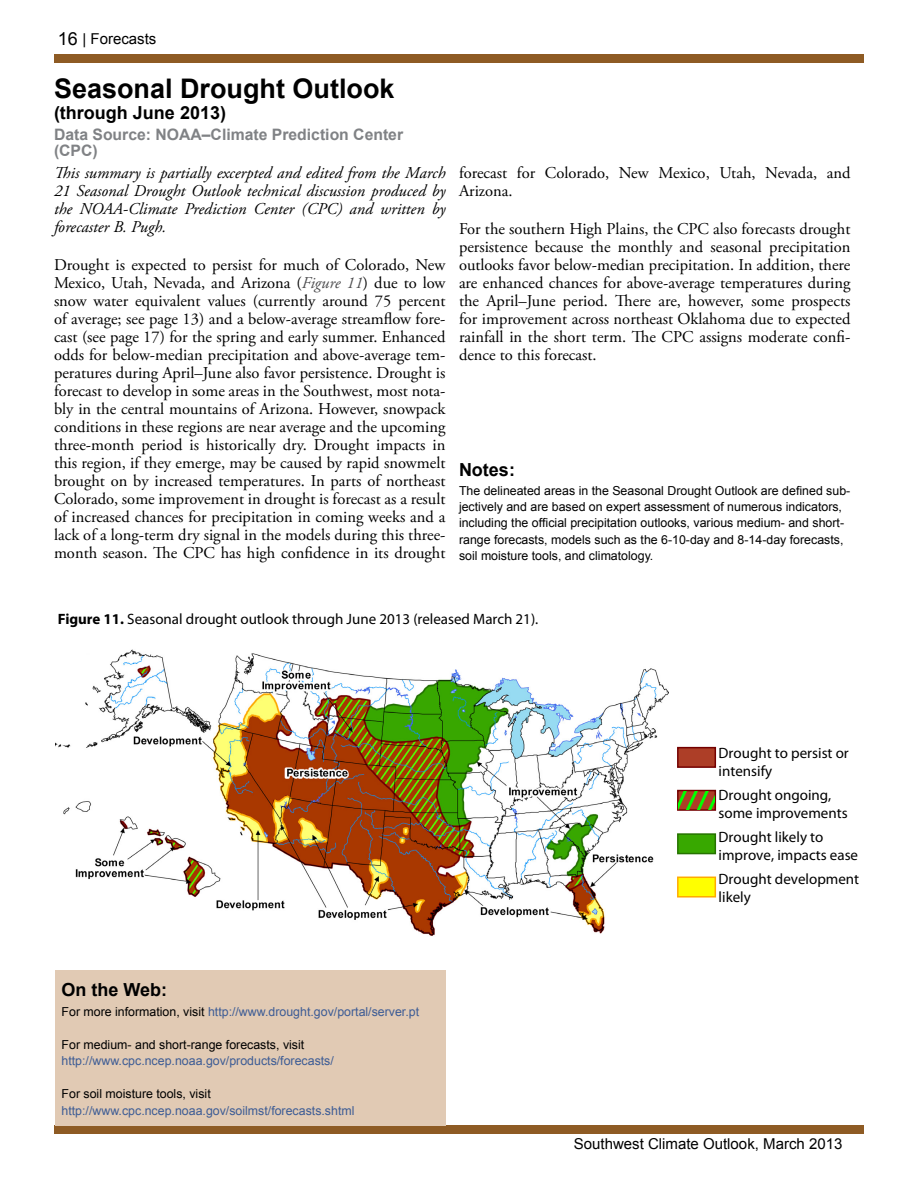
<style>
.page{position:relative;width:918px;height:1188px;background:#fff}
.page>*{position:absolute;margin:0;border:0;box-sizing:border-box;transform-origin:0 0}
.t1{font:700 27px "Arial";color:#000}
.t2{font:700 18px "Arial";color:#000}
.t3{font:16.5px/18px "Adobe Garamond Pro";color:#000;text-align:justify}
.t4{font:italic 16.5px/18px "Adobe Garamond Pro";color:#000;text-align:justify}
.t5{font:700 15.75px/16.5px "Arial";color:#808285}
.t6{font:15px/18px "Myriad Pro";color:#000}
.t7{font:15px "Arial";color:#000}
.t8{font:12.3px/16.2px "Arial";color:#000}
.t9{font:12.3px "Arial";color:#3d5c95}
.s1{font-size:18px}
.s2{font-style:italic;color:#4d4d4f}
.s3{font-weight:700}
.s4{color:#000}
</style>
<div class="page">
<div style="left:54px;top:1125px;width:810px;height:9px;background:#8e5b24"></div>
<div style="left:54px;top:54px;width:810px;height:9px;background:#8e5b24"></div>
<img style="left:56px;top:649px;width:613px;height:287px">
<div style="left:678px;top:748px;width:37px;height:19px;background:#ad3e27"></div>
<div style="left:677px;top:747px;width:39px;height:21px;border:2px solid #730000"></div>
<div style="left:678px;top:834px;width:37px;height:20px;background:#38a800"></div>
<div style="left:677px;top:833px;width:39px;height:21px;border:2px solid #267300"></div>
<div style="left:678px;top:877px;width:37px;height:20px;background:#ff0"></div>
<div style="left:677px;top:877px;width:39px;height:21px;border:2px solid #fa0"></div>
<div style="left:677px;top:790px;width:39px;height:21px;border:2px solid #730000"></div>
<svg style="left:679px;top:791px;width:36px;height:18px"></svg>
<div style="left:55px;top:970px;width:391px;height:155px;background:#e1cab4"></div>
<p class="t7" style="left:58px;top:29px;width:100px"><span class="s1">16</span> | Forecasts</p>
<h1 class="t1" style="left:54px;top:70px;width:342px">Seasonal Drought Outlook</h1>
<p class="t2" style="left:54px;top:100px;width:174px">(through June 2013)</p>
<p class="t5" style="left:54px;top:126px;width:351px">Data Source: NOAA–Climate Prediction Center (CPC)</p>
<p class="t4" style="left:54px;top:165px;width:393px">This summary is partially excerpted and edited from the March 21 Seasonal Drought Outlook technical discussion produced by the NOAA-Climate Prediction Center (CPC) and written by forecaster B. Pugh.</p>
<p class="t3" style="left:54px;top:256px;width:393px">Drought is expected to persist for much of Colorado, New Mexico, Utah, Nevada, and Arizona (<span class="s2">Figure 11</span>) due to low snow water equivalent values (currently around 75 percent of average; see page 13) and a below-average streamflow fore&shy;cast (see page 17) for the spring and early summer. Enhanced odds for below-median precipitation and above-average tem&shy;peratures during April–June also favor persistence. Drought is forecast to develop in some areas in the Southwest, most nota&shy;bly in the central mountains of Arizona. However, snowpack conditions in these regions are near average and the upcoming three-month period is historically dry. Drought impacts in this region, if they emerge, may be caused by rapid snowmelt brought on by increased temperatures. In parts of northeast Colorado, some improvement in drought is forecast as a result of increased chances for precipitation in coming weeks and a lack of a long-term dry signal in the models during this three&shy;month season. The CPC has high confidence in its drought</p>
<p class="t3" style="left:459px;top:165px;width:393px">forecast for Colorado, New Mexico, Utah, Nevada, and<br>Arizona.</p>
<p class="t3" style="left:459px;top:220px;width:393px">For the southern High Plains, the CPC also forecasts drought persistence because the monthly and seasonal precipitation outlooks favor below-median precipitation. In addition, there are enhanced chances for above-average temperatures during the April–June period. There are, however, some prospects for improvement across northeast Oklahoma due to expected rainfall in the short term. The CPC assigns moderate confi&shy;dence to this forecast.</p>
<p class="t2" style="left:459px;top:458px;width:57px">Notes:</p>
<p class="t8" style="left:459px;top:483px;width:393px">The delineated areas in the Seasonal Drought Outlook are defined sub&shy;jectively and are based on expert assessment of numerous indicators, including the official precipitation outlooks, various medium- and short&shy;range forecasts, models such as the 6-10-day and 8-14-day forecasts, soil moisture tools, and climatology.</p>
<p class="t6" style="left:58px;top:610px;width:482px"><span class="s3">Figure 11.</span> Seasonal drought outlook through June 2013 (released March 21).</p>
<p class="t2" style="left:62px;top:978px;width:107px">On the Web:</p>
<p class="t9" style="left:62px;top:1003px;width:359px"><span class="s4">For more information, visit</span> http://www.drought.gov/portal/server.pt</p>
<p class="t8" style="left:62px;top:1037px;width:244px">For medium- and short-range forecasts, visit</p>
<p class="t9" style="left:62px;top:1053px;width:274px">http://www.cpc.ncep.noaa.gov/products/forecasts/</p>
<p class="t8" style="left:62px;top:1086px;width:151px">For soil moisture tools, visit</p>
<p class="t9" style="left:62px;top:1102px;width:294px">http://www.cpc.ncep.noaa.gov/soilmst/forecasts.shtml</p>
<p class="t6" style="left:719px;top:744px;width:132px">Drought to persist or intensify</p>
<p class="t6" style="left:719px;top:786px;width:131px">Drought ongoing, some improvements</p>
<p class="t6" style="left:719px;top:828px;width:141px">Drought likely to improve, impacts ease</p>
<p class="t6" style="left:719px;top:870px;width:142px">Drought development likely</p>
<p class="t7" style="left:574px;top:1134px;width:270px">Southwest Climate Outlook, March 2013</p>
</div>
